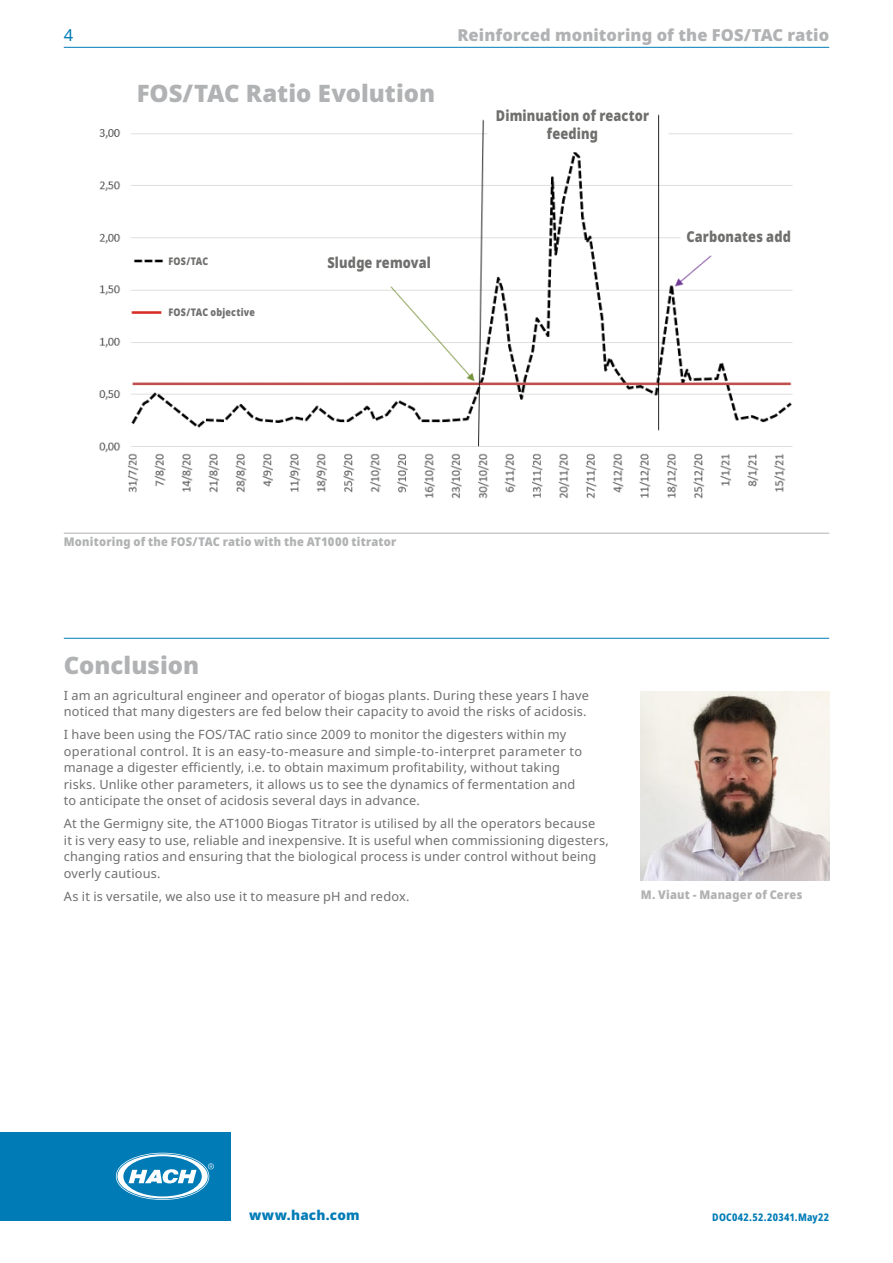
<style>
.page{position:relative;width:893px;height:1263px;background:#fff}
.page>*{position:absolute;margin:0;border:0;box-sizing:border-box;transform-origin:0 0}
.t1{font:900 24px "Noto Sans";color:#b1b2b3}
.t2{font:900 16.5px "Noto Sans";letter-spacing:.005em;color:#b1b2b3}
.t3{font:16.5px "Noto Sans";color:#007bb6}
.t4{font:900 15px/18px "Noto Sans";letter-spacing:.01em;color:#6f6f6e;text-align:center;scale:.85 1}
.t5{font:900 13.5px "Noto Sans";letter-spacing:.015em;color:#007bb6}
.t6{font:12.75px/16.5px "Noto Sans";letter-spacing:.015em;color:#6f6f6e}
.t7{font:900 semi-condensed 12px "Noto Sans";letter-spacing:.02em;color:#b1b2b3}
.t8{font:900 10.5px "Noto Sans";letter-spacing:.02em;color:#6f6f6e;scale:.85 1}
.t9{font:800 condensed 10.5px "Noto Sans";letter-spacing:.025em;color:#007bb6}
</style>
<div class="page">
<hr style="left:64px;top:47px;width:765px;height:1px;background:#007bb6">
<div style="left:0;top:1132px;width:231px;height:88px;background:#007bb6"></div>
<svg style="left:116px;top:1153px;width:98px;height:47px"></svg>
<hr style="left:64px;top:638px;width:765px;height:1px;background:#007bb6">
<img style="left:99px;top:114px;width:694px;height:385px">
<img style="left:641px;top:692px;width:188px;height:188px">
<hr style="left:64px;top:533px;width:765px;height:1px;background:#b1b2b3">
<p class="t3" style="left:64px;top:23px;width:11px">4</p>
<h1 class="t1" style="left:137px;top:75px;width:300px">FOS/TAC Ratio Evolution</h1>
<p class="t2" style="left:457px;top:22px;width:373px">Reinforced monitoring of the FOS/TAC ratio</p>
<p class="t4" style="left:496px;top:106px;width:182px">Diminuation of reactor feeding</p>
<p class="t8" style="left:169px;top:253px;width:48px">FOS/TAC</p>
<p class="t8" style="left:169px;top:304px;width:103px">FOS/TAC objective</p>
<p class="t4" style="left:327px;top:254px;width:123px">Sludge removal</p>
<p class="t4" style="left:686px;top:228px;width:124px">Carbonates add</p>
<p class="t7" style="left:64px;top:533px;width:334px">Monitoring of the FOS/TAC ratio with the AT1000 titrator</p>
<h1 class="t1" style="left:64px;top:647px;width:137px">Conclusion</h1>
<p class="t6" style="left:64px;top:687px;width:527px">I am an agricultural engineer and operator of biogas plants. During these years I have noticed that many digesters are fed below their capacity to avoid the risks of acidosis.</p>
<p class="t6" style="left:64px;top:727px;width:520px">I have been using the FOS/TAC ratio since 2009 to monitor the digesters within my operational control. It is an easy-to-measure and simple-to-interpret parameter to manage a digester efficiently, i.e. to obtain maximum profitability, without taking risks. Unlike other parameters, it allows us to see the dynamics of fermentation and to anticipate the onset of acidosis several days in advance.</p>
<p class="t6" style="left:64px;top:815px;width:546px">At the Germigny site, the AT1000 Biogas Titrator is utilised by all the operators because<br>it is very easy to use, reliable and inexpensive. It is useful when commissioning digesters, changing ratios and ensuring that the biological process is under control without being overly cautious.</p>
<p class="t6" style="left:64px;top:888px;width:347px">As it is versatile, we also use it to measure pH and redox.</p>
<p class="t7" style="left:641px;top:886px;width:163px">M. Viaut - Manager of Ceres</p>
<p class="t5" style="left:249px;top:1205px;width:112px">www.hach.com</p>
<p class="t9" style="left:712px;top:1209px;width:118px">DOC042.52.20341.May22</p>
</div>
